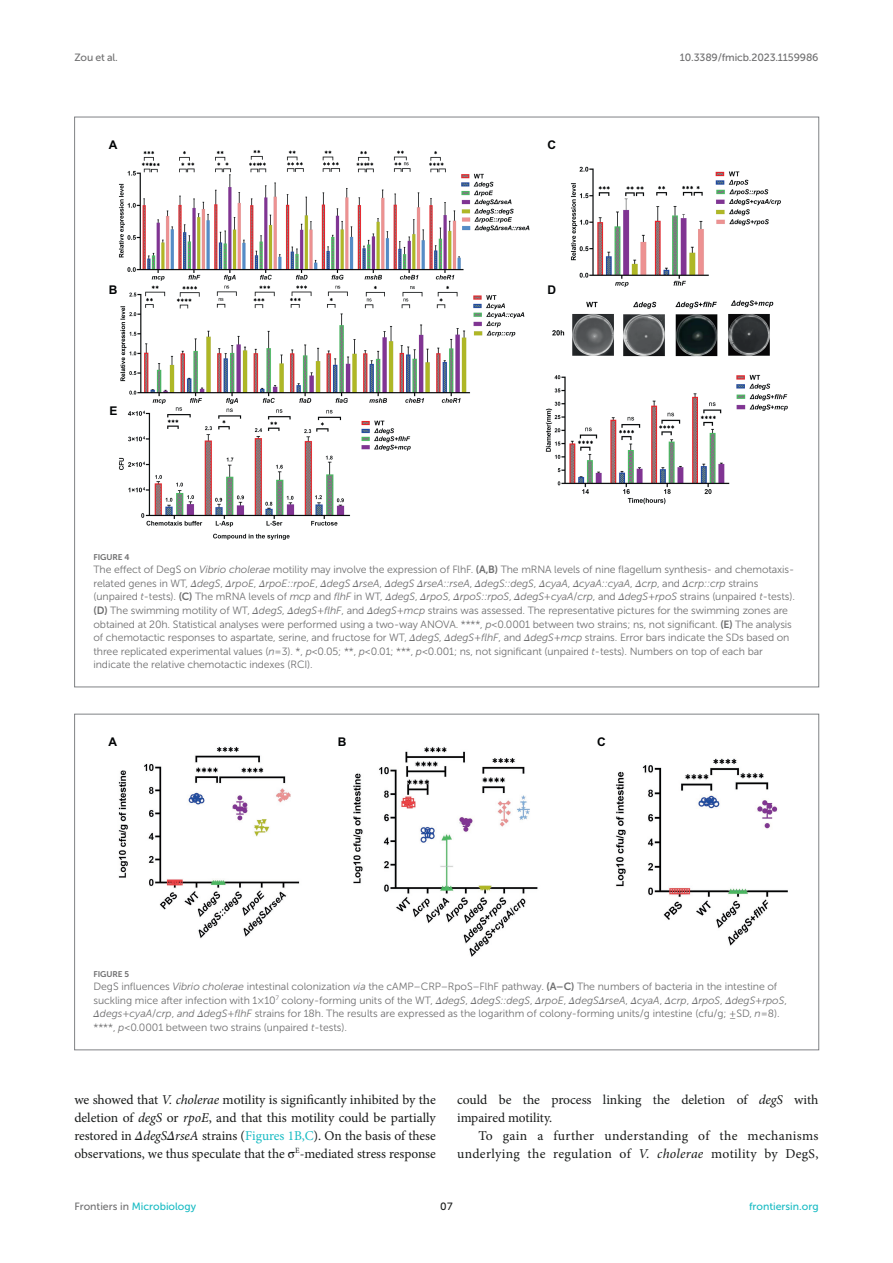
<style>
.page{position:relative;width:893px;height:1263px;background:#fff}
.page>*{position:absolute;margin:0;border:0;box-sizing:border-box;transform-origin:0 0}
.TEXT_FLUSH{font:13.5px/18px "Minion Pro";letter-spacing:-.005em;color:#181a19;text-align:justify}
.TEXT{font:13.5px/18px "Minion Pro";letter-spacing:.025em;color:#181a19;text-align:right}
.t1{font:700 12px "Arial";color:#020405}
.FIG_LEG{font:10.5px/13.5px "Museo Sans 300";letter-spacing:-.01em;color:#6f6f70}
.t2{font:10.5px "Museo Sans 500";color:#18bbc3}
.t3{font:10.5px "Museo Sans 500";letter-spacing:-.015em;color:#6f6f70}
.t4{font:10.5px "Museo Sans 500";color:#181a19}
.FIG_HD{font:8.25px "Museo Sans 700";letter-spacing:-.01em;color:#6f6f70}
.s1{font-style:italic}
.s2{font-family:"Museo Sans 700"}
.s3{font-family:"STIX General";font-style:italic}
.s4{color:#18bbc3}
.s5{font-family:"STIX General"}
.s6{color:#6f6f70}
</style>
<div class="page">
<img style="left:118px;top:150px;width:670px;height:390px">
<img style="left:118px;top:746px;width:670px;height:211px">
<p class="t3" style="left:74px;top:51px;width:45px">Zou et al.</p>
<p class="t3" style="left:680px;top:51px;width:140px">10.3389/fmicb.2023.1159986</p>
<p class="t1" style="left:109px;top:136px;width:10px">A</p>
<p class="t1" style="left:547px;top:136px;width:10px">C</p>
<p class="t1" style="left:109px;top:282px;width:10px">B</p>
<p class="t1" style="left:109px;top:403px;width:10px">E</p>
<p class="t1" style="left:547px;top:282px;width:10px">D</p>
<p class="FIG_HD" style="left:94px;top:552px;width:37px">FIGURE 4</p>
<p class="FIG_LEG" style="left:94px;top:563px;width:703px">The effect of DegS on <span class="s1">Vibrio cholerae</span> motility may involve the expression of FlhF. <span class="s2">(A,B)</span> The mRNA levels of nine flagellum synthesis- and chemotaxis&shy;related genes in WT, <span class="s3">Δ</span><span class="s1">degS</span>, <span class="s3">Δ</span><span class="s1">rpoE</span>, <span class="s3">Δ</span><span class="s1">rpoE::rpoE</span>, <span class="s3">Δ</span><span class="s1">degS</span> <span class="s3">Δ</span><span class="s1">rseA</span>, <span class="s3">Δ</span><span class="s1">degS</span> <span class="s3">Δ</span><span class="s1">rseA::rseA</span>, <span class="s3">Δ</span><span class="s1">degS::degS</span>, <span class="s3">Δ</span><span class="s1">cyaA</span>, <span class="s3">Δ</span><span class="s1">cyaA::cyaA</span>, <span class="s3">Δ</span><span class="s1">crp</span>, and <span class="s3">Δ</span><span class="s1">crp::crp</span> strains (unpaired <span class="s1">t</span>-tests). <span class="s2">(C)</span> The mRNA levels of <span class="s1">mcp</span> and <span class="s1">flhF</span> in WT, <span class="s3">Δ</span><span class="s1">degS</span>, <span class="s3">Δ</span><span class="s1">rpoS</span>, <span class="s3">Δ</span><span class="s1">rpoS::rpoS</span>, <span class="s3">Δ</span><span class="s1">degS</span> + <span class="s1">cyaA</span>/<span class="s1">crp</span>, and <span class="s3">Δ</span><span class="s1">degS</span> + <span class="s1">rpoS</span> strains (unpaired <span class="s1">t</span>-tests). <span class="s2">(D)</span> The swimming motility of WT, <span class="s3">Δ</span><span class="s1">degS</span>, <span class="s3">Δ</span><span class="s1">degS</span> + <span class="s1">flhF</span>, and <span class="s3">Δ</span><span class="s1">degS</span> + <span class="s1">mcp</span> strains was assessed. The representative pictures for the swimming zones are obtained at 20 h. Statistical analyses were performed using a two-way ANOVA. ****, <span class="s1">p</span> &lt; 0.0001 between two strains; ns, not significant. <span class="s2">(E)</span> The analysis of chemotactic responses to aspartate, serine, and fructose for WT, <span class="s3">Δ</span><span class="s1">degS</span>, <span class="s3">Δ</span><span class="s1">degS</span> + <span class="s1">flhF</span>, and <span class="s3">Δ</span><span class="s1">degS</span> + <span class="s1">mcp</span> strains. Error bars indicate the SDs based on three replicated experimental values (<span class="s1">n</span> = 3). *, <span class="s1">p</span> &lt; 0.05; **, <span class="s1">p</span> &lt; 0.01; ***, <span class="s1">p</span> &lt; 0.001; ns, not significant (unpaired <span class="s1">t</span>-tests). Numbers on top of each bar indicate the relative chemotactic indexes (RCI).</p>
<p class="t1" style="left:109px;top:733px;width:10px">A</p>
<p class="t1" style="left:338px;top:733px;width:10px">B</p>
<p class="t1" style="left:597px;top:733px;width:10px">C</p>
<p class="FIG_HD" style="left:94px;top:969px;width:37px">FIGURE 5</p>
<p class="FIG_LEG" style="left:94px;top:980px;width:695px">DegS influences <span class="s1">Vibrio cholerae</span> intestinal colonization <span class="s1">via</span> the cAMP–CRP–RpoS–FlhF pathway. <span class="s2">(A–C)</span> The numbers of bacteria in the intestine of suckling mice after infection with 1 × 10<sup>7</sup> colony-forming units of the WT, <span class="s3">Δ</span><span class="s1">degS</span>, <span class="s3">Δ</span><span class="s1">degS::degS</span>, <span class="s3">Δ</span><span class="s1">rpoE</span>, <span class="s3">Δ</span><span class="s1">degS</span><span class="s3">Δ</span><span class="s1">rseA</span>, <span class="s3">Δ</span><span class="s1">cyaA</span>, <span class="s3">Δ</span><span class="s1">crp</span>, <span class="s3">Δ</span><span class="s1">rpoS</span>, <span class="s3">Δ</span><span class="s1">degS</span> + <span class="s1">rpoS</span>, <span class="s3">Δ</span><span class="s1">degs</span> + <span class="s1">cyaA</span>/<span class="s1">crp</span>, <span class="s1">and</span> <span class="s3">Δ</span><span class="s1">degS</span> + <span class="s1">flhF</span> strains for 18 h. The results are expressed as the logarithm of colony-forming units/g intestine (cfu/g; ±SD, <span class="s1">n</span> = 8). ****, <span class="s1">p</span> &lt; 0.0001 between two strains (unpaired <span class="s1">t</span>-tests).</p>
<p class="TEXT_FLUSH" style="left:74px;top:1091px;width:363px">we showed that <span class="s1">V. cholerae</span> motility is significantly inhibited by the deletion of <span class="s1">degS</span> or <span class="s1">rpoE</span>, and that this motility could be partially restored in <span class="s3">Δ</span><span class="s1">degS</span><span class="s3">Δ</span><span class="s1">rseA</span> strains (<span class="s4">Figures 1B,C</span>). On the basis of these observations, we thus speculate that the <span class="s5">σ</span><sup>E</sup>-mediated stress response</p>
<p class="TEXT_FLUSH" style="left:457px;top:1091px;width:363px">could be the process linking the deletion of <span class="s1">degS</span> with impaired motility.</p>
<p class="TEXT" style="left:457px;top:1127px;width:363px">To gain a further understanding of the mechanisms underlying the regulation of <span class="s1">V. cholerae</span> motility by DegS,</p>
<p class="t2" style="left:74px;top:1200px;width:123px"><span class="s6">Frontiers in</span> Microbiology</p>
<p class="t4" style="left:440px;top:1200px;width:14px">07</p>
<p class="t2" style="left:749px;top:1200px;width:71px">frontiersin.org</p>
</div>
